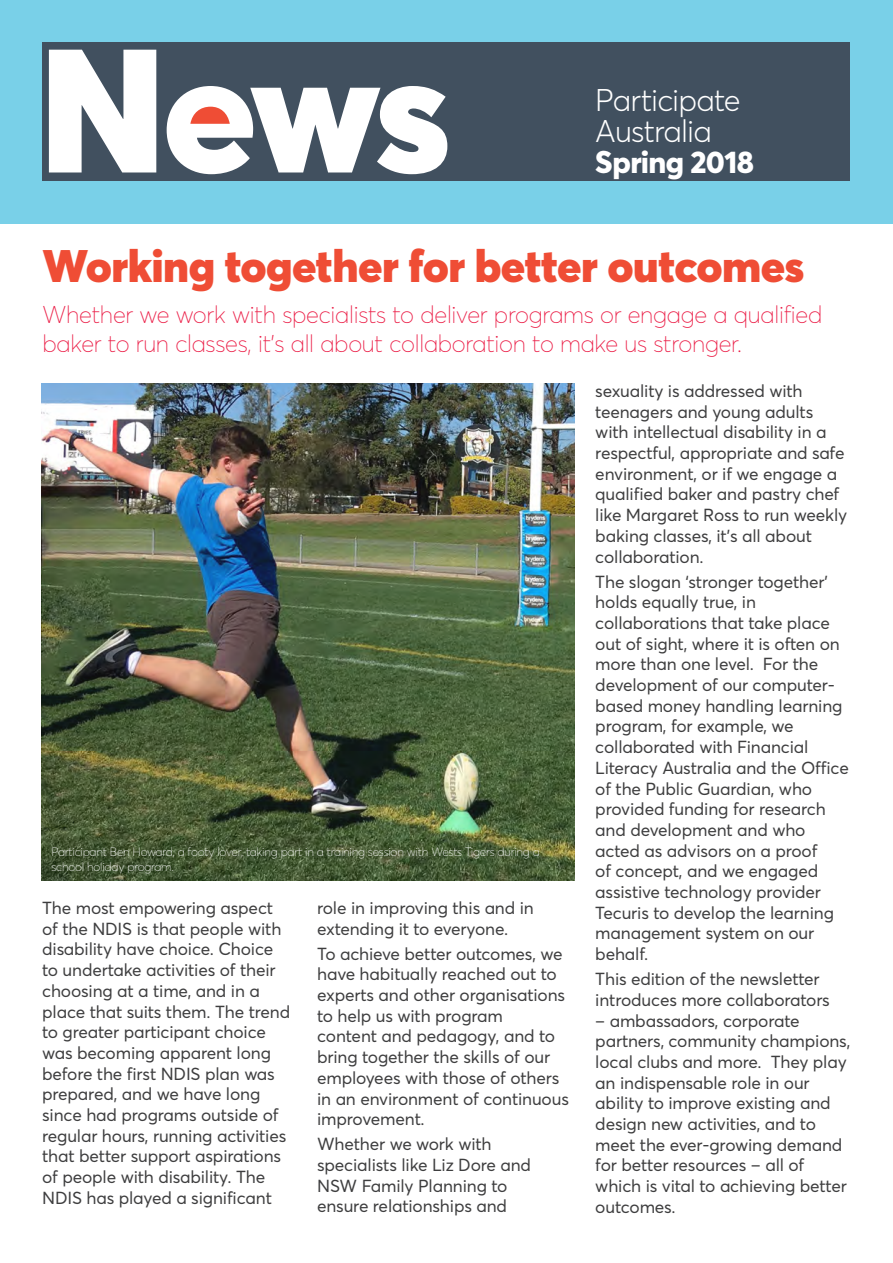
<style>
.page{position:relative;width:893px;height:1263px;background:#fff}
.page>*{position:absolute;margin:0;border:0;box-sizing:border-box;transform-origin:0 0}
.Body{font:900 45px "Averta";letter-spacing:-.01em;color:#ef4d35}
.t1{font:300 30.9px/30.9px "Averta";letter-spacing:-.03em;color:#fff}
.t2{font:100 24px/28.8px "Averta";letter-spacing:-.01em;color:#eb1d46}
.t3{font:17.25px/20.7px "Averta";letter-spacing:-.01em;color:#3e3e3f}
.t4{font:100 12px/14.4px "Averta";letter-spacing:-.02em;color:#fff}
.s1{font-weight:800}
</style>
<div class="page">
<div style="left:0;top:0;width:893px;height:224px;background:#79d0e8"></div>
<div style="left:43px;top:43px;width:807px;height:138px;background:#41505f"></div>
<svg style="left:49px;top:50px;width:107px;height:122px"></svg>
<svg style="left:167px;top:86px;width:280px;height:88px"></svg>
<img style="left:41px;top:384px;width:533px;height:496px">
<p class="t1" style="left:595px;top:84px;width:160px">Participate<br>Australia<br><span class="s1">Spring 2018</span></p>
<p class="Body" style="left:43px;top:237px;width:763px">Working together for better outcomes</p>
<p class="t2" style="left:43px;top:300px;width:781px">Whether we work with specialists to deliver programs or engage a qualified baker to run classes, it’s all about collaboration to make us stronger.</p>
<p class="t4" style="left:51px;top:845px;width:490px">Participant Ben Howard, a footy lover, taking part in a training session with Wests Tigers during a school holiday program.</p>
<p class="t3" style="left:42px;top:897px;width:250px">The most empowering aspect of the NDIS is that people with disability have choice. Choice to undertake activities of their choosing at a time, and in a place that suits them. The trend to greater participant choice was becoming apparent long before the first NDIS plan was prepared, and we have long since had programs outside of regular hours, running activities that better support aspirations of people with disability. The<br>NDIS has played a significant</p>
<p class="t3" style="left:317px;top:897px;width:218px">role in improving this and in extending it to everyone.</p>
<p class="t3" style="left:317px;top:943px;width:253px">To achieve better outcomes, we have habitually reached out to experts and other organisations to help us with program<br>content and pedagogy, and to bring together the skills of our employees with those of others in an environment of continuous improvement.</p>
<p class="t3" style="left:317px;top:1134px;width:215px">Whether we work with specialists like Liz Dore and<br>NSW Family Planning to ensure relationships and</p>
<p class="t3" style="left:595px;top:380px;width:253px">sexuality is addressed with teenagers and young adults with intellectual disability in a respectful, appropriate and safe environment, or if we engage a qualified baker and pastry chef like Margaret Ross to run weekly baking classes, it’s all about collaboration.</p>
<p class="t3" style="left:595px;top:571px;width:255px">The slogan ‘stronger together’ holds equally true, in collaborations that take place out of sight, where it is often on more than one level. For the development of our computer&shy;based money handling learning program, for example, we collaborated with Financial<br>Literacy Australia and the Office of the Public Guardian, who provided funding for research and development and who acted as advisors on a proof<br>of concept, and we engaged assistive technology provider<br>Tecuris to develop the learning management system on our behalf.</p>
<p class="t3" style="left:595px;top:968px;width:236px">This edition of the newsletter introduces more collaborators</p>
<p class="t3" style="left:595px;top:1010px;width:257px">– ambassadors, corporate partners, community champions, local clubs and more. They play an indispensable role in our ability to improve existing and design new activities, and to meet the ever-growing demand for better resources – all of which is vital to achieving better outcomes.</p>
</div>
